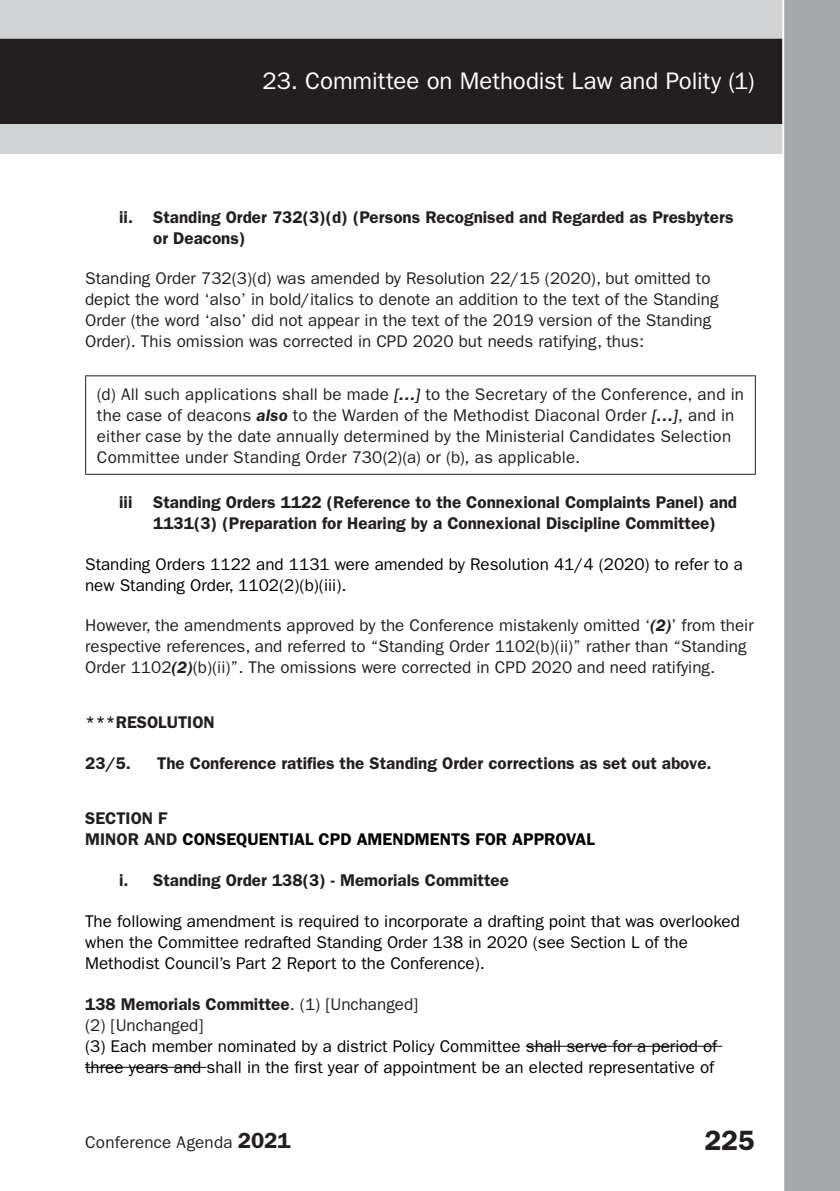
<style>
.page{position:relative;width:840px;height:1191px;background:#fff}
.page>*{position:absolute;margin:0;border:0;box-sizing:border-box;transform-origin:0 0}
.t1{font:600 28px "Franklin Gothic";color:#231f20}
.t2{font:24px "Franklin Gothic";color:#fff}
.t3{font:17px/21px "Franklin Gothic";color:#231f20}
.t4{font:17px/21px "Franklin Gothic";color:#000}
.t5{font:600 17px/21px "Franklin Gothic";color:#231f20}
.t6{font:600 17px/21px "Franklin Gothic";color:#000}
.s1{font-weight:600;font-style:italic}
.s2{color:#231f20}
.s3{font-weight:400}
.s4{font-weight:600;font-size:22px}
</style>
<div class="page">
<div style="left:0;top:0;width:839px;height:154px;background:#d1d2d4"></div>
<div style="left:0;top:39px;width:839px;height:84px;background:#231f20"></div>
<div style="left:0;top:39px;width:839px;height:85px;border:1px solid #231f20"></div>
<div style="left:781px;top:0;width:58px;height:1191px;background:#a8a9ad"></div>
<hr style="left:85px;top:375px;width:670px;height:1px;background:#231f20">
<hr style="left:85px;top:376px;width:1px;height:98px;background:#231f20">
<hr style="left:754px;top:376px;width:1px;height:98px;background:#231f20">
<hr style="left:85px;top:474px;width:670px;height:1px;background:#231f20">
<hr style="left:525px;top:1045px;width:197px;height:1px;background:#000">
<hr style="left:85px;top:1066px;width:121px;height:1px;background:#000">
<h2 class="t2" style="left:262px;top:67px;width:493px">23. Committee on Methodist Law and Polity (1)</h2>
<p class="t5" style="left:153px;top:206px;width:581px;text-indent:-34px">ii. Standing Order 732(3)(d) (Persons Recognised and Regarded as Presbyters or Deacons)</p>
<p class="t3" style="left:85px;top:268px;width:634px">Standing Order 732(3)(d) was amended by Resolution 22/15 (2020), but omitted to depict the word ‘also’ in bold/italics to denote an addition to the text of the Standing Order (the word ‘also’ did not appear in the text of the 2019 version of the Standing Order). This omission was corrected in CPD 2020 but needs ratifying, thus:</p>
<p class="t3" style="left:97px;top:384px;width:648px">(d) All such applications shall be made <span class="s1">[…]</span> to the Secretary of the Conference, and in the case of deacons <span class="s1">also</span> to the Warden of the Methodist Diaconal Order <span class="s1">[…]</span>, and in either case by the date annually determined by the Ministerial Candidates Selection Committee under Standing Order 730(2)(a) or (b), as applicable.</p>
<p class="t5" style="left:153px;top:491px;width:585px;text-indent:-34px">iii Standing Orders 1122 (Reference to the Connexional Complaints Panel) and<br>1131(3) (Preparation for Hearing by a Connexional Discipline Committee)</p>
<p class="t4" style="left:85px;top:553px;width:659px">Standing Orders 1122 and 1131 were amended by Resolution 41/4 (2020) to refer to a new Standing Order, 1102(2)(b)(iii).</p>
<p class="t3" style="left:85px;top:615px;width:669px">However, the amendments approved by the Conference mistakenly omitted ‘<span class="s1">(2)</span>’ from their respective references, and referred to “Standing Order 1102(b)(ii)” rather than “Standing<br>Order 1102<span class="s1">(2)</span>(b)(ii)”. The omissions were corrected in CPD 2020 and need ratifying.</p>
<p class="t5" style="left:85px;top:712px;width:131px">***RESOLUTION</p>
<p class="t5" style="left:85px;top:753px;width:47px">23/5.</p>
<p class="t5" style="left:157px;top:753px;width:555px">The Conference ratifies the Standing Order corrections as set out above.</p>
<p class="t6" style="left:85px;top:808px;width:511px"><span class="s2">SECTION F<br>MINOR AND</span> CONSEQUENTIAL CPD AMENDMENTS FOR APPROVAL</p>
<p class="t5" style="left:119px;top:870px;width:391px">i. Standing Order 138(3) - Memorials Committee</p>
<p class="t4" style="left:85px;top:911px;width:656px">The following amendment is required to incorporate a drafting point that was overlooked when the Committee redrafted Standing Order 138 in 2020 (see Section L of the<br>Methodist Council’s Part 2 Report to the Conference).</p>
<p class="t5" style="left:85px;top:993px;width:334px">138 Memorials Committee<span class="s3">. (1) [Unchanged]</span></p>
<p class="t3" style="left:85px;top:1014px;width:120px">(2) [Unchanged]</p>
<p class="t4" style="left:85px;top:1035px;width:633px">(3) Each member nominated by a district Policy Committee shall serve for a period of three years and shall in the first year of appointment be an elected representative of</p>
<p class="t3" style="left:85px;top:1132px;width:207px">Conference Agenda <span class="s4">2021</span></p>
<h1 class="t1" style="left:704px;top:1124px;width:52px">225</h1>
</div>
